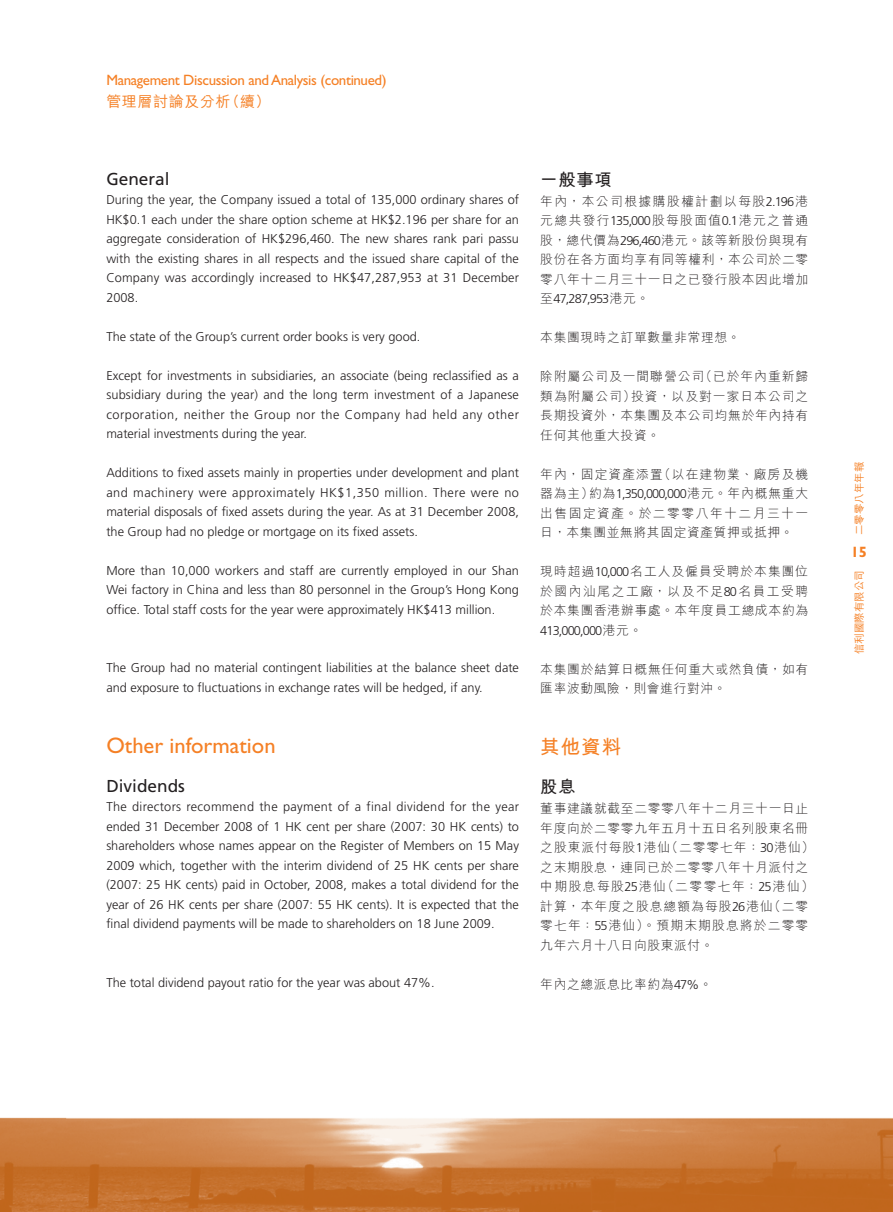
<style>
.page{position:relative;width:893px;height:1212px;background:#fff}
.page>*{position:absolute;margin:0;border:0;box-sizing:border-box;transform-origin:0 0}
.t1{font:22.5px "Gill Sans Std";color:#f58025}
.t2{font:19.5px "M Hei HK Bold E Ten B5 H";color:#f58025}
.t3{font:17.25px "Frutiger LT Std";color:#231f20}
.t4{font:17.25px "M Hei HK Bold E Ten B5 H";letter-spacing:.05em;color:#231f20}
.t5{font:15px "Gill Sans Std";letter-spacing:-.025em;color:#f58025}
.t6{font:15px "M Hei HK Medium E Ten B5 H";letter-spacing:.04em;color:#f58025}
.t7{font:700 15px "Gill Sans Std";color:#f58025}
.t8{font:300 12.75px/19.5px "Frutiger LT Std";color:#231f20;text-align:justify}
.t9{font:12.75px/19.5px "M Hei HK Light E Ten B5 H";letter-spacing:.055em;color:#231f20;text-align:justify}
.t10{font:300 12.75px "Frutiger LT Std";letter-spacing:-.07em;color:#231f20}
.t11{font:10.5px "M Hei HK Medium E Ten B5 H";color:#f58025}
.s1{font-family:"Frutiger LT Std";font-weight:300}
.s2{font-family:"M Hei HK Light E Ten B5 H";font-weight:400}
</style>
<div class="page">
<img style="left:0;top:1117px;width:892px;height:95px">
<p class="t5" style="left:106px;top:74px;width:282px">Management Discussion and Analysis (continued)</p>
<p class="t6" style="left:106px;top:96px;width:166px">管理層討論及分析（續）</p>
<h3 class="t3" style="left:106px;top:171px;width:65px">General</h3>
<p class="t8" style="left:106px;top:191px;width:414px">During the year, the Company issued a total of 135,000 ordinary shares of HK$0.1 each under the share option scheme at HK$2.196 per share for an aggregate consideration of HK$296,460. The new shares rank pari passu with the existing shares in all respects and the issued share capital of the Company was accordingly increased to HK$47,287,953 at 31 December 2008.</p>
<p class="t8" style="left:106px;top:327px;width:315px">The state of the Group’s current order books is very good.</p>
<p class="t8" style="left:106px;top:366px;width:414px">Except for investments in subsidiaries, an associate (being reclassified as a subsidiary during the year) and the long term investment of a Japanese corporation, neither the Group nor the Company had held any other material investments during the year.</p>
<p class="t8" style="left:106px;top:464px;width:414px">Additions to fixed assets mainly in properties under development and plant and machinery were approximately HK$1,350 million. There were no material disposals of fixed assets during the year. As at 31 December 2008, the Group had no pledge or mortgage on its fixed assets.</p>
<p class="t8" style="left:106px;top:561px;width:414px">More than 10,000 workers and staff are currently employed in our Shan Wei factory in China and less than 80 personnel in the Group’s Hong Kong office. Total staff costs for the year were approximately HK$413 million.</p>
<p class="t8" style="left:106px;top:659px;width:414px">The Group had no material contingent liabilities at the balance sheet date and exposure to fluctuations in exchange rates will be hedged, if any.</p>
<h1 class="t1" style="left:106px;top:737px;width:171px">Other information</h1>
<h3 class="t3" style="left:106px;top:778px;width:80px">Dividends</h3>
<p class="t8" style="left:106px;top:798px;width:414px">The directors recommend the payment of a final dividend for the year ended 31 December 2008 of 1 HK cent per share (2007: 30 HK cents) to shareholders whose names appear on the Register of Members on 15 May 2009 which, together with the interim dividend of 25 HK cents per share (2007: 25 HK cents) paid in October, 2008, makes a total dividend for the year of 26 HK cents per share (2007: 55 HK cents). It is expected that the final dividend payments will be made to shareholders on 18 June 2009.</p>
<p class="t8" style="left:106px;top:973px;width:330px">The total dividend payout ratio for the year was about 47%.</p>
<h3 class="t4" style="left:540px;top:173px;width:73px">一般事項</h3>
<p class="t9" style="left:540px;top:193px;width:269px">年內，本公司根據購股權計劃以每股<span class="s1">2.196</span>港元總共發行<span class="s1">135,000</span>股每股面值<span class="s1">0.1</span>港元之普通股，總代價為<span class="s1">296,460</span>港元。該等新股份與現有股份在各方面均享有同等權利，本公司於二零零八年十二月三十一日之已發行股本因此增加</p>
<p class="t8" style="left:540px;top:290px;width:110px"><span class="s2">至</span>47,287,953<span class="s2">港元。</span></p>
<p class="t9" style="left:540px;top:329px;width:201px">本集團現時之訂單數量非常理想。</p>
<p class="t9" style="left:540px;top:368px;width:269px">除附屬公司及一間聯營公司（已於年內重新歸類為附屬公司）投資，以及對一家日本公司之長期投資外，本集團及本公司均無於年內持有任何其他重大投資。</p>
<p class="t9" style="left:540px;top:466px;width:269px">年內，固定資產添置（以在建物業、廠房及機器為主）約為<span class="s1">1,350,000,000</span>港元。年內概無重大出售固定資產。於二零零八年十二月三十一日，本集團並無將其固定資產質押或抵押。</p>
<p class="t9" style="left:540px;top:563px;width:269px">現時超過<span class="s1">10,000</span>名工人及僱員受聘於本集團位於國內汕尾之工廠，以及不足<span class="s1">80</span>名員工受聘於本集團香港辦事處。本年度員工總成本約為</p>
<p class="t10" style="left:540px;top:625px;width:103px">413,000,000<span class="s2">港元。</span></p>
<p class="t9" style="left:540px;top:661px;width:269px">本集團於結算日概無任何重大或然負債，如有匯率波動風險，則會進行對沖。</p>
<h2 class="t2" style="left:540px;top:739px;width:82px">其他資料</h2>
<h3 class="t4" style="left:540px;top:780px;width:37px">股息</h3>
<p class="t9" style="left:540px;top:801px;width:275px;text-align:left">董事建議就截至二零零八年十二月三十一日止年度向於二零零九年五月十五日名列股東名冊之股東派付每股<span class="s1">1</span>港仙（二零零七年：<span class="s1">30</span>港仙）之末期股息，連同已於二零零八年十月派付之中期股息每股<span class="s1">25</span>港仙（二零零七年：<span class="s1">25</span>港仙）計算，本年度之股息總額為每股<span class="s1">26</span>港仙（二零零七年：<span class="s1">55</span>港仙）。預期末期股息將於二零零九年六月十八日向股東派付。</p>
<p class="t9" style="left:540px;top:976px;width:174px">年內之總派息比率約為<span class="s1">47%</span>。</p>
<p class="t11" style="left:855px;top:535px;width:75px;rotate:-90deg">二零零八年年報</p>
<p class="t7" style="left:850px;top:543px;width:18px">15</p>
<p class="t11" style="left:855px;top:654px;width:85px;rotate:-90deg">信利國際有限公司</p>
</div>
